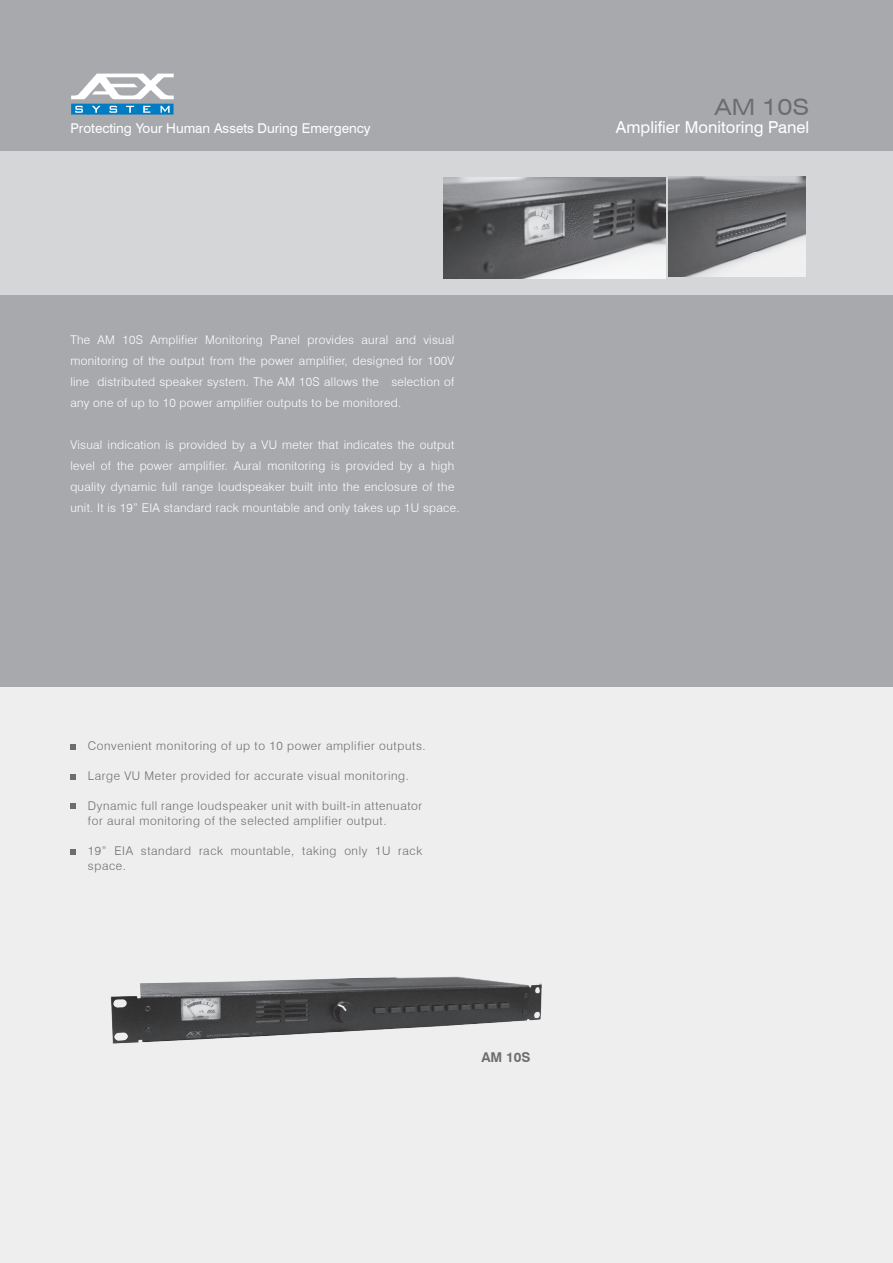
<style>
.page{position:relative;width:893px;height:1263px;background:#fff}
.page>*{position:absolute;margin:0;border:0;box-sizing:border-box;transform-origin:0 0}
.t1{font:expanded 22.5px "Swiss 721 BT";color:#6c6d70}
.t2{font:16.5px "Swiss 721 BT";color:#fff}
.t3{font:13.5px "Swiss 721 BT";color:#fff}
.t4{font:700 13.5px "Swiss 721 BT";color:#6c6d70}
.t5{font:300 12px/21px "Swiss 721 BT";letter-spacing:.025em;color:#fff;text-align:justify}
.t6{font:300 12px/15px "Swiss 721 BT";letter-spacing:.05em;color:#6c6d70}
</style>
<div class="page">
<div style="left:0;top:150px;width:893px;height:146px;background:#d5d6d8"></div>
<div style="left:0;top:295px;width:893px;height:395px;background:#a8a9ad"></div>
<div style="left:0;top:0;width:893px;height:150px;background:#a8a9ad"></div>
<svg style="left:71px;top:74px;width:103px;height:41px"></svg>
<div style="left:0;top:687px;width:893px;height:576px;background:#eeeeef"></div>
<svg style="left:71px;top:744px;width:5px;height:6px"></svg>
<svg style="left:71px;top:774px;width:5px;height:5px"></svg>
<svg style="left:71px;top:804px;width:5px;height:5px"></svg>
<svg style="left:71px;top:849px;width:5px;height:5px"></svg>
<img style="left:110px;top:976px;width:432px;height:68px">
<img style="left:668px;top:176px;width:138px;height:101px">
<img style="left:444px;top:178px;width:221px;height:100px">
<h1 class="t1" style="left:714px;top:93px;width:96px">AM 10S</h1>
<p class="t3" style="left:70px;top:120px;width:302px">Protecting Your Human Assets During Emergency</p>
<h2 class="t2" style="left:616px;top:118px;width:195px">Amplifier Monitoring Panel</h2>
<p class="t5" style="left:70px;top:329px;width:385px">The AM 10S Amplifier Monitoring Panel provides aural and visual monitoring of the output from the power amplifier, designed for 100V line distributed speaker system. The AM 10S allows the selection of any one of up to 10 power amplifier outputs to be monitored.</p>
<p class="t5" style="left:70px;top:434px;width:391px;text-align:left">Visual indication is provided by a VU meter that indicates the output level of the power amplifier. Aural monitoring is provided by a high quality dynamic full range loudspeaker built into the enclosure of the unit. It is 19” EIA standard rack mountable and only takes up 1U space.</p>
<p class="t6" style="left:88px;top:738px;width:339px">Convenient monitoring of up to 10 power amplifier outputs.</p>
<p class="t6" style="left:88px;top:768px;width:322px">Large VU Meter provided for accurate visual monitoring.</p>
<p class="t6" style="left:88px;top:798px;width:336px">Dynamic full range loudspeaker unit with built-in attenuator for aural monitoring of the selected amplifier output.</p>
<p class="t6" style="left:88px;top:843px;width:336px">19” EIA standard rack mountable, taking only 1U rack space.</p>
<p class="t4" style="left:481px;top:1049px;width:51px">AM 10S</p>
</div>
